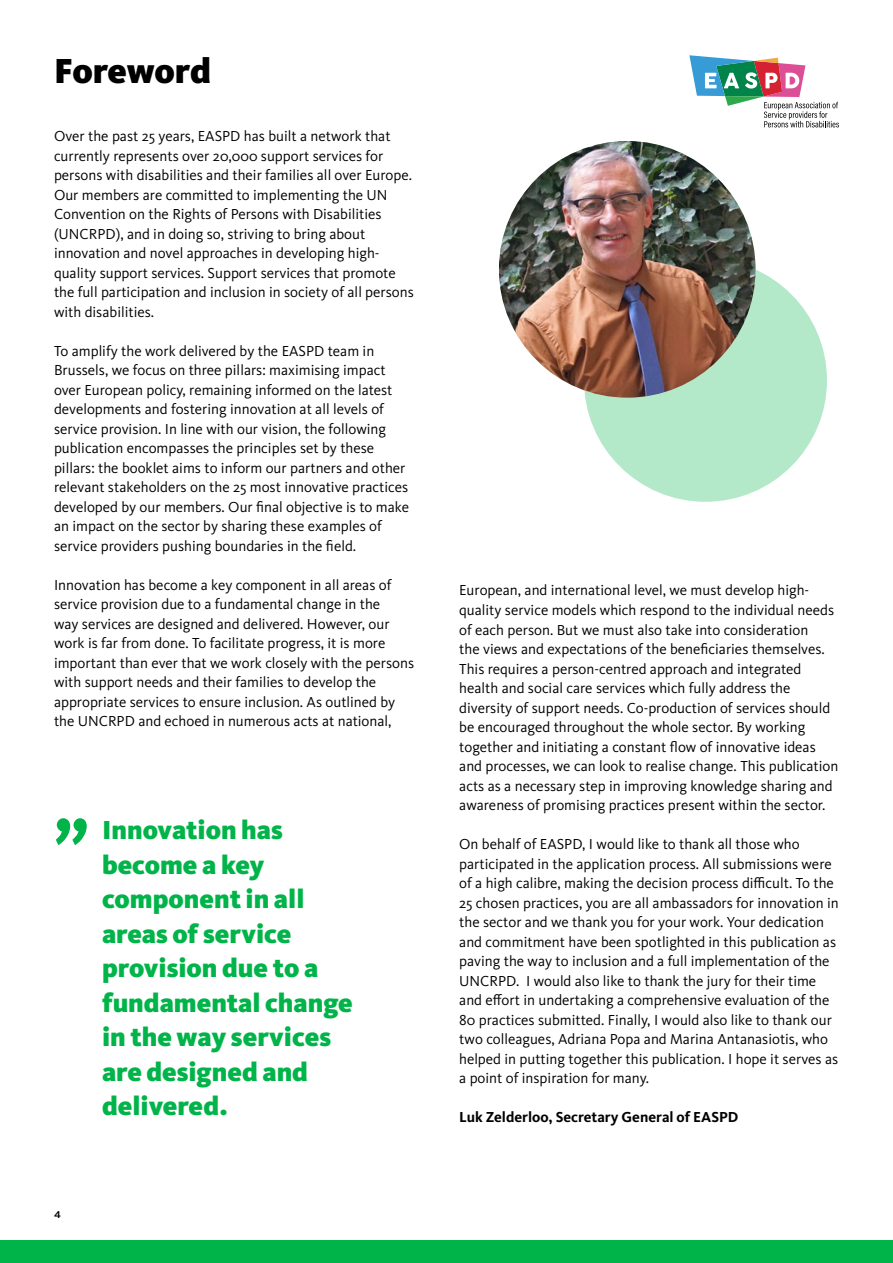
<style>
.page{position:relative;width:893px;height:1263px;background:#fff}
.page>*{position:absolute;margin:0;border:0;box-sizing:border-box;transform-origin:0 0}
.t1{font:700 90px "Catamaran";color:#00b449}
.t2{font:900 36px "Kievit Pro";letter-spacing:-.005em;color:#000}
.t3{font:900 27px/34.5px "Kievit Pro";color:#00b449}
.t4{font:21px "Kievit Pro";color:#000}
.t5{font:15px/19.5px "Kievit Pro";color:#000}
.t6{font:700 15px "Kievit Pro";color:#000}
</style>
<div class="page">
<div style="left:584px;top:259px;width:243px;height:243px;background:#b3e9c8;border-radius:50%"></div>
<div style="left:0;top:1240px;width:893px;height:23px;background:#00b449"></div>
<img style="left:499px;top:141px;width:257px;height:257px;border-radius:128px">
<svg style="left:689px;top:55px;width:150px;height:72px"></svg>
<h2 class="t2" style="left:54px;top:49px;width:159px">Foreword</h2>
<p class="t5" style="left:54px;top:126px;width:361px">Over the past 25 years, EASPD has built a network that currently represents over 20,000 support services for persons with disabilities and their families all over Europe.<br>Our members are committed to implementing the UN Convention on the Rights of Persons with Disabilities (UNCRPD), and in doing so, striving to bring about innovation and novel approaches in developing high&shy;quality support services. Support services that promote the full participation and inclusion in society of all persons with disabilities.</p>
<p class="t5" style="left:54px;top:341px;width:357px">To amplify the work delivered by the EASPD team in Brussels, we focus on three pillars: maximising impact over European policy, remaining informed on the latest developments and fostering innovation at all levels of service provision. In line with our vision, the following publication encompasses the principles set by these pillars: the booklet aims to inform our partners and other relevant stakeholders on the 25 most innovative practices developed by our members. Our final objective is to make an impact on the sector by sharing these examples of service providers pushing boundaries in the field.</p>
<p class="t5" style="left:54px;top:575px;width:362px">Innovation has become a key component in all areas of service provision due to a fundamental change in the<br>way services are designed and delivered. However, our work is far from done. To facilitate progress, it is more important than ever that we work closely with the persons with support needs and their families to develop the appropriate services to ensure inclusion. As outlined by the UNCRPD and echoed in numerous acts at national,</p>
<p class="t5" style="left:459px;top:581px;width:381px">European, and international level, we must develop high&shy;quality service models which respond to the individual needs of each person. But we must also take into consideration<br>the views and expectations of the beneficiaries themselves.<br>This requires a person-centred approach and integrated health and social care services which fully address the diversity of support needs. Co-production of services should be encouraged throughout the whole sector. By working together and initiating a constant flow of innovative ideas and processes, we can look to realise change. This publication acts as a necessary step in improving knowledge sharing and awareness of promising practices present within the sector.</p>
<p class="t5" style="left:459px;top:834px;width:381px">On behalf of EASPD, I would like to thank all those who participated in the application process. All submissions were of a high calibre, making the decision process difficult. To the 25 chosen practices, you are all ambassadors for innovation in the sector and we thank you for your work. Your dedication and commitment have been spotlighted in this publication as paving the way to inclusion and a full implementation of the UNCRPD. I would also like to thank the jury for their time and effort in undertaking a comprehensive evaluation of the 80 practices submitted. Finally, I would also like to thank our two colleagues, Adriana Popa and Marina Antanasiotis, who helped in putting together this publication. I hope it serves as a point of inspiration for many.</p>
<p class="t6" style="left:459px;top:1108px;width:281px">Luk Zelderloo, Secretary General of EASPD</p>
<h1 class="t1" style="left:54px;top:801px;width:37px">"</h1>
<h3 class="t3" style="left:102px;top:812px;width:252px">Innovation has become a key component in all areas of service provision due to a fundamental change in the way services are designed and delivered.</h3>
<h3 class="t4" style="left:54px;top:1198px;width:8px">4</h3>
</div>
